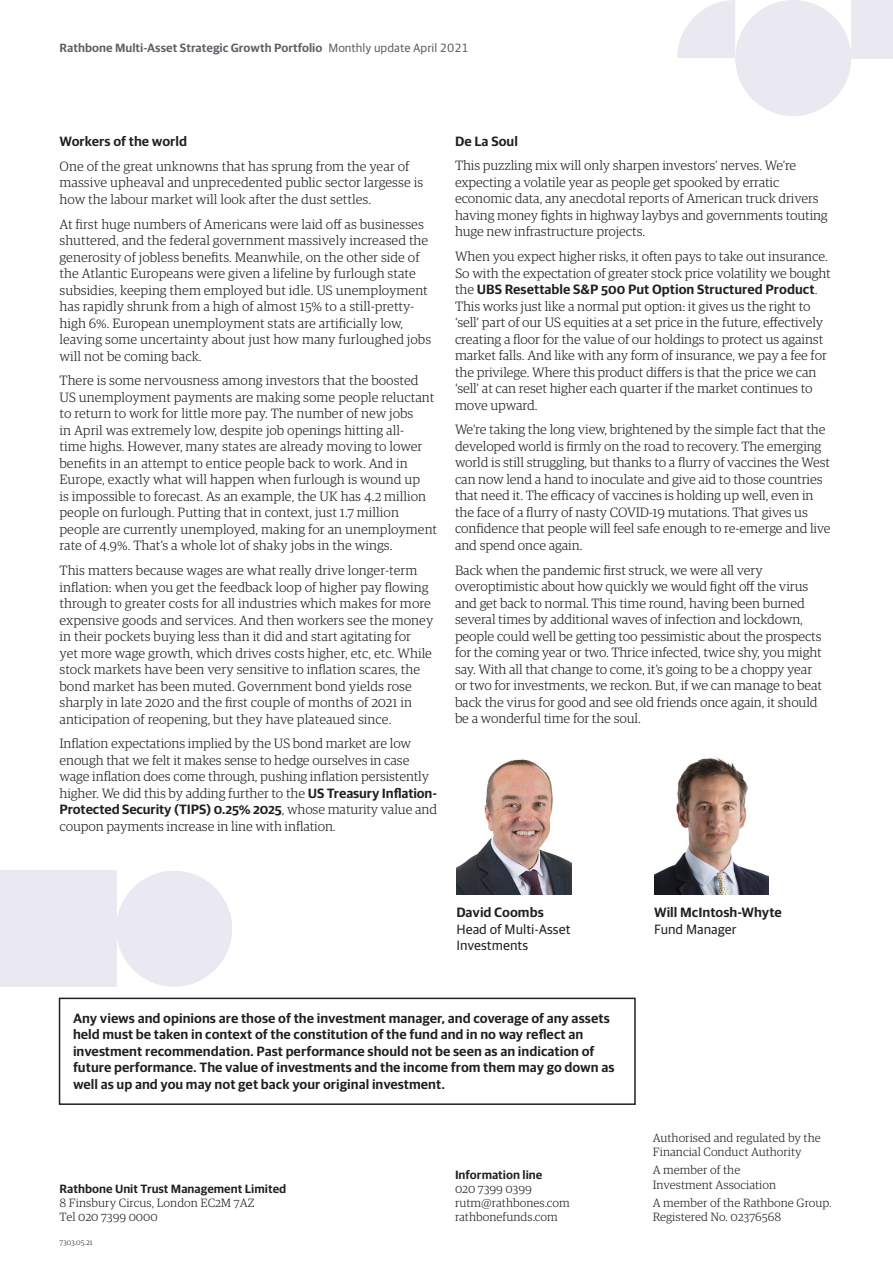
<style>
.page{position:relative;width:893px;height:1263px;background:#fff}
.page>*{position:absolute;margin:0;border:0;box-sizing:border-box;transform-origin:0 0}
.Body_text_9_11{font:300 13.5px/16.5px "Guardian RTB Egyp";letter-spacing:-.01em;color:#231f20}
.Advice_box_text{font:600 13.5px/16.5px "Guardian RTB Sans";color:#231f20}
.Body_text_9_11-2{font:600 13.5px "Guardian RTB Sans";color:#231f20}
.Body_text_9_11-3{font:13.5px/16.5px "Guardian RTB Sans";color:#231f20}
.Body_text_headings_B{font:600 13.5px "Guardian RTB Sans";color:#231f20}
.t1{font:300 12px/14.2px "Guardian RTB Egyp";color:#231f20}
.t2{font:600 12px "Guardian RTB Sans";color:#5d6067}
.t3{font:600 12px "Guardian RTB Sans";color:#231f20}
.t4{font:300 7.5px "Guardian RTB Egyp";color:#231f20}
.s1{font-weight:400}
.s2{font-family:"Guardian RTB Sans";font-weight:600}
</style>
<div class="page">
<div style="left:735px;top:0;width:116px;height:116px;background:#eae9f2;border-radius:50%"></div>
<div style="left:851px;top:0;width:42px;height:58px;background:#eae9f2"></div>
<svg style="left:677px;top:0;width:58px;height:58px"></svg>
<div style="left:116px;top:871px;width:116px;height:116px;background:#eae9f2;border-radius:50%"></div>
<div style="left:0;top:871px;width:116px;height:116px;background:#eae9f2"></div>
<img style="left:456px;top:759px;width:115px;height:135px">
<img style="left:654px;top:757px;width:115px;height:137px">
<div style="left:59px;top:998px;width:577px;height:107px;border:2px solid #231f20"></div>
<p class="t2" style="left:60px;top:39px;width:411px">Rathbone Multi-Asset Strategic Growth Portfolio <span class="s1">Monthly update April 2021</span></p>
<p class="Body_text_9_11-2" style="left:60px;top:131px;width:129px">Workers of the world</p>
<p class="Body_text_9_11" style="left:60px;top:157px;width:365px">One of the great unknowns that has sprung from the year of massive upheaval and unprecedented public sector largesse is how the labour market will look after the dust settles.</p>
<p class="Body_text_9_11" style="left:60px;top:215px;width:373px">At first huge numbers of Americans were laid off as businesses shuttered, and the federal government massively increased the generosity of jobless benefits. Meanwhile, on the other side of the Atlantic Europeans were given a lifeline by furlough state subsidies, keeping them employed but idle. US unemployment has rapidly shrunk from a high of almost 15% to a still-pretty&shy;high 6%. European unemployment stats are artificially low, leaving some uncertainty about just how many furloughed jobs will not be coming back.</p>
<p class="Body_text_9_11" style="left:60px;top:372px;width:379px">There is some nervousness among investors that the boosted US unemployment payments are making some people reluctant to return to work for little more pay. The number of new jobs<br>in April was extremely low, despite job openings hitting all-<br>time highs. However, many states are already moving to lower benefits in an attempt to entice people back to work. And in Europe, exactly what will happen when furlough is wound up<br>is impossible to forecast. As an example, the UK has 4.2 million people on furlough. Putting that in context, just 1.7 million people are currently unemployed, making for an unemployment rate of 4.9%. That’s a whole lot of shaky jobs in the wings.</p>
<p class="Body_text_9_11" style="left:60px;top:561px;width:375px">This matters because wages are what really drive longer-term inflation: when you get the feedback loop of higher pay flowing through to greater costs for all industries which makes for more expensive goods and services. And then workers see the money in their pockets buying less than it did and start agitating for<br>yet more wage growth, which drives costs higher, etc, etc. While stock markets have been very sensitive to inflation scares, the bond market has been muted. Government bond yields rose sharply in late 2020 and the first couple of months of 2021 in anticipation of reopening, but they have plateaued since.</p>
<p class="Body_text_9_11" style="left:60px;top:735px;width:379px">Inflation expectations implied by the US bond market are low enough that we felt it makes sense to hedge ourselves in case wage inflation does come through, pushing inflation persistently higher. We did this by adding further to the <span class="s2">US Treasury Inflation-Protected Security (TIPS) 0.25% 2025</span>, whose maturity value and coupon payments increase in line with inflation.</p>
<p class="Body_text_headings_B" style="left:455px;top:131px;width:64px">De La Soul</p>
<p class="Body_text_9_11" style="left:455px;top:157px;width:374px">This puzzling mix will only sharpen investors’ nerves. We’re expecting a volatile year as people get spooked by erratic economic data, any anecdotal reports of American truck drivers having money fights in highway laybys and governments touting huge new infrastructure projects.</p>
<p class="Body_text_9_11" style="left:455px;top:247px;width:377px">When you expect higher risks, it often pays to take out insurance.<br>So with the expectation of greater stock price volatility we bought the <span class="s2">UBS Resettable S&amp;P 500 Put Option Structured Product</span>.<br>This works just like a normal put option: it gives us the right to ‘sell’ part of our US equities at a set price in the future, effectively creating a floor for the value of our holdings to protect us against market falls. And like with any form of insurance, we pay a fee for the privilege. Where this product differs is that the price we can ‘sell’ at can reset higher each quarter if the market continues to move upward.</p>
<p class="Body_text_9_11" style="left:455px;top:421px;width:377px">We’re taking the long view, brightened by the simple fact that the developed world is firmly on the road to recovery. The emerging world is still struggling, but thanks to a flurry of vaccines the West can now lend a hand to inoculate and give aid to those countries that need it. The efficacy of vaccines is holding up well, even in the face of a flurry of nasty COVID-19 mutations. That gives us confidence that people will feel safe enough to re-emerge and live and spend once again.</p>
<p class="Body_text_9_11" style="left:455px;top:561px;width:369px">Back when the pandemic first struck, we were all very overoptimistic about how quickly we would fight off the virus and get back to normal. This time round, having been burned several times by additional waves of infection and lockdown, people could well be getting too pessimistic about the prospects for the coming year or two. Thrice infected, twice shy, you might say. With all that change to come, it’s going to be a choppy year or two for investments, we reckon. But, if we can manage to beat back the virus for good and see old friends once again, it should be a wonderful time for the soul.</p>
<p class="Body_text_9_11-2" style="left:456px;top:902px;width:89px">David Coombs</p>
<p class="Body_text_9_11-3" style="left:456px;top:920px;width:116px">Head of Multi-Asset<br>Investments</p>
<p class="Body_text_9_11-2" style="left:654px;top:902px;width:129px">Will McIntosh-Whyte</p>
<p class="Body_text_9_11-3" style="left:654px;top:920px;width:84px">Fund Manager</p>
<p class="Advice_box_text" style="left:73px;top:1008px;width:543px">Any views and opinions are those of the investment manager, and coverage of any assets held must be taken in context of the constitution of the fund and in no way reflect an investment recommendation. Past performance should not be seen as an indication of future performance. The value of investments and the income from them may go down as well as up and you may not get back your original investment.</p>
<p class="t3" style="left:60px;top:1180px;width:228px">Rathbone Unit Trust Management Limited</p>
<p class="t1" style="left:60px;top:1195px;width:196px">8 Finsbury Circus, London EC2M 7AZ</p>
<p class="t1" style="left:60px;top:1209px;width:100px">Tel 020 7399 0000</p>
<p class="t4" style="left:60px;top:1237px;width:35px">7303.05.21</p>
<p class="t3" style="left:455px;top:1165px;width:89px">Information line</p>
<p class="t1" style="left:455px;top:1181px;width:78px">020 7399 0399</p>
<p class="t1" style="left:455px;top:1195px;width:116px">rutm@rathbones.com</p>
<p class="t1" style="left:455px;top:1209px;width:104px">rathbonefunds.com</p>
<p class="t1" style="left:653px;top:1129px;width:170px">Authorised and regulated by the<br>Financial Conduct Authority</p>
<p class="t1" style="left:653px;top:1162px;width:125px">A member of the<br>Investment Association</p>
<p class="t1" style="left:653px;top:1195px;width:181px">A member of the Rathbone Group.<br>Registered No. 02376568</p>
</div>
